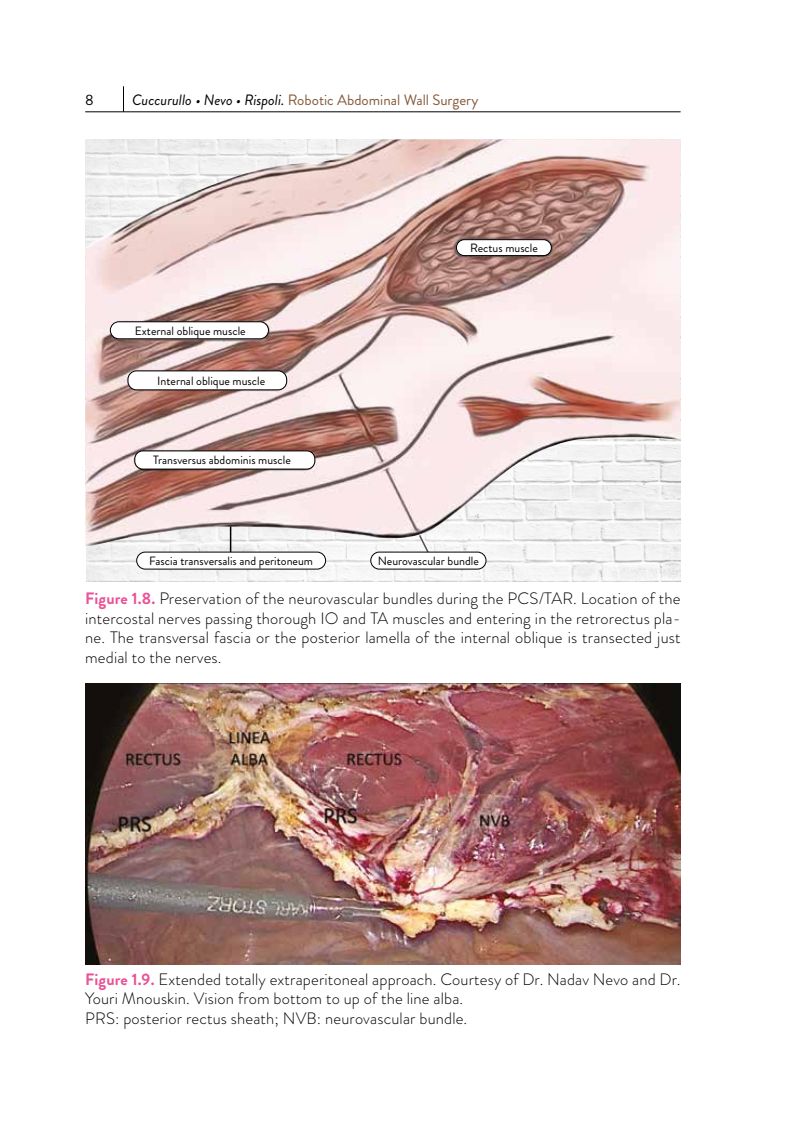
<style>
.page{position:relative;width:808px;height:1127px;background:#fff}
.page>*{position:absolute;margin:0;border:0;box-sizing:border-box;transform-origin:0 0}
.t1{font:300 16.5px/19.5px "Brandon Grotesque";letter-spacing:.01em;color:#000;text-align:justify}
.t2{font:15px "Brandon Grotesque";color:#855a3b}
.t3{font:15px "Brandon Grotesque";color:#000}
.t4{font:12px "Brandon Grotesque";color:#000}
.s1{font-style:italic;color:#000}
.s2{font-weight:700;color:#ea5297}
</style>
<div class="page">
<hr style="left:85px;top:111px;width:595px;height:1px;background:#000">
<svg style="left:123px;top:86px;width:1px;height:26px"></svg>
<img style="left:86px;top:548px;width:594px;height:34px">
<img style="left:85px;top:139px;width:595px;height:409px">
<div style="left:135px;top:451px;width:180px;height:18px;background:#fff;border-radius:8px"></div>
<div style="left:135px;top:451px;width:180px;height:18px;border:1px solid #000;border-radius:8px"></div>
<div style="left:110px;top:322px;width:158px;height:17px;background:#fff;border-radius:9px"></div>
<div style="left:110px;top:322px;width:159px;height:17px;border:1px solid #000;border-radius:9px"></div>
<div style="left:128px;top:371px;width:159px;height:19px;background:#fff;border-radius:9px"></div>
<div style="left:128px;top:371px;width:159px;height:19px;border:1px solid #000;border-radius:9px"></div>
<div style="left:456px;top:240px;width:95px;height:16px;background:#fff;border-radius:8px"></div>
<div style="left:456px;top:239px;width:95px;height:17px;border:1px solid #000;border-radius:8px"></div>
<svg style="left:230px;top:526px;width:1px;height:26px"></svg>
<svg style="left:418px;top:533px;width:12px;height:19px"></svg>
<div style="left:371px;top:552px;width:115px;height:17px;background:#fff;border-radius:9px"></div>
<div style="left:371px;top:552px;width:115px;height:17px;border:1px solid #000;border-radius:9px"></div>
<div style="left:137px;top:552px;width:189px;height:17px;background:#fff;border-radius:9px"></div>
<div style="left:136px;top:552px;width:190px;height:17px;border:1px solid #000;border-radius:9px"></div>
<img style="left:85px;top:684px;width:595px;height:280px">
<p class="t3" style="left:85px;top:90px;width:10px">8</p>
<p class="t2" style="left:132px;top:90px;width:348px"><span class="s1">Cuccurullo • Nevo • Rispoli.</span> Robotic Abdominal Wall Surgery</p>
<p class="t4" style="left:135px;top:322px;width:112px">External oblique muscle</p>
<p class="t4" style="left:157px;top:373px;width:109px">Internal oblique muscle</p>
<p class="t4" style="left:153px;top:451px;width:139px">Transversus abdominis muscle</p>
<p class="t4" style="left:470px;top:239px;width:69px">Rectus muscle</p>
<p class="t4" style="left:149px;top:552px;width:165px">Fascia transversalis and peritoneum</p>
<p class="t4" style="left:378px;top:552px;width:103px">Neurovascular bundle</p>
<p class="t1" style="left:85px;top:589px;width:597px"><span class="s2">Figure 1.8.</span> Preservation of the neurovascular bundles during the PCS/TAR. Location of the intercostal nerves passing thorough IO and TA muscles and entering in the retrorectus pla&shy;ne. The transversal fascia or the posterior lamella of the internal oblique is transected just medial to the nerves.</p>
<p class="t1" style="left:85px;top:969px;width:597px;text-align:left"><span class="s2">Figure 1.9.</span> Extended totally extraperitoneal approach. Courtesy of Dr. Nadav Nevo and Dr.<br>Youri Mnouskin. Vision from bottom to up of the line alba.<br>PRS: posterior rectus sheath; NVB: neurovascular bundle.</p>
</div>
